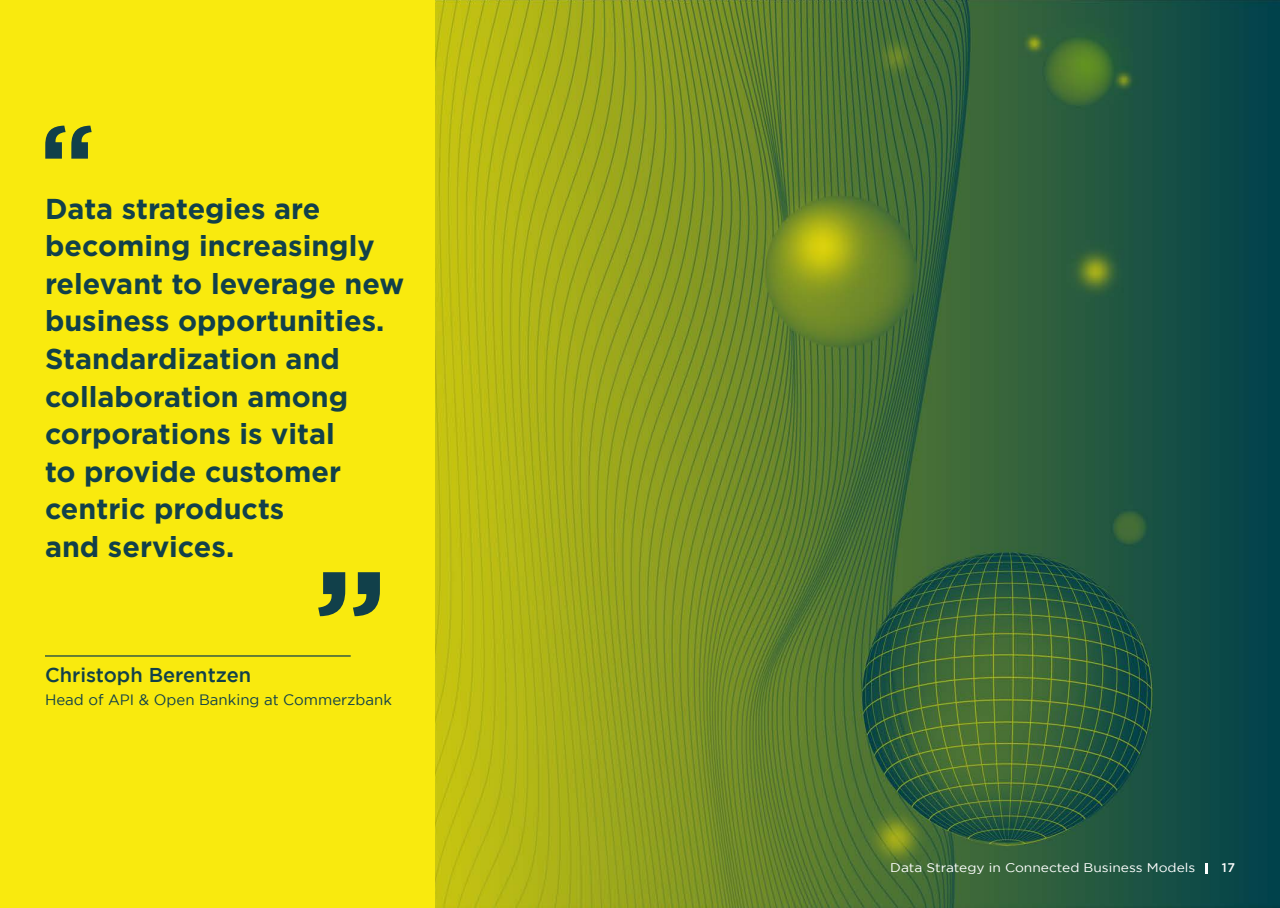
<style>
.page{position:relative;width:1280px;height:908px;background:#fff}
.page>*{position:absolute;margin:0;border:0;box-sizing:border-box;transform-origin:0 0}
.Headline{font:700 136.62px "Gotham";color:#11404a}
.Headline-2{font:700 102.5px "Gotham";color:#11404a}
.t1{font:700 28.75px/37.5px "Gotham";color:#11404a}
.Headline-3{font:500 20px "Gotham";color:#11404a}
.Headline-4{font:15px "Gotham";color:#11404a}
.t2{font:12.5px "Gotham";color:#fff;scale:1.1 1}
.t3{font:500 12.5px "Gotham";color:#fff}
</style>
<div class="page">
<img style="left:435px;top:0;width:845px;height:908px">
<div style="left:0;top:0;width:435px;height:908px;background:#f9ea0e"></div>
<hr style="left:45px;top:655px;width:306px;height:1px;background:#11404a">
<svg style="left:1205px;top:862px;width:3px;height:11px"></svg>
<p class="Headline-2" style="left:39px;top:102px;width:57px">“</p>
<p class="t1" style="left:45px;top:189px;width:361px">Data strategies are becoming increasingly relevant to leverage new business opportunities.<br>Standardization and collaboration among corporations is vital<br>to provide customer centric products<br>and services.</p>
<p class="Headline-3" style="left:45px;top:664px;width:208px">Christoph Berentzen</p>
<p class="Headline" style="left:314px;top:540px;width:75px">”</p>
<p class="Headline-4" style="left:45px;top:691px;width:348px">Head of API &amp; Open Banking at Commerzbank</p>
<p class="t2" style="left:890px;top:861px;width:279px">Data Strategy in Connected Business Models</p>
<p class="t3" style="left:1222px;top:860px;width:15px">17</p>
</div>
